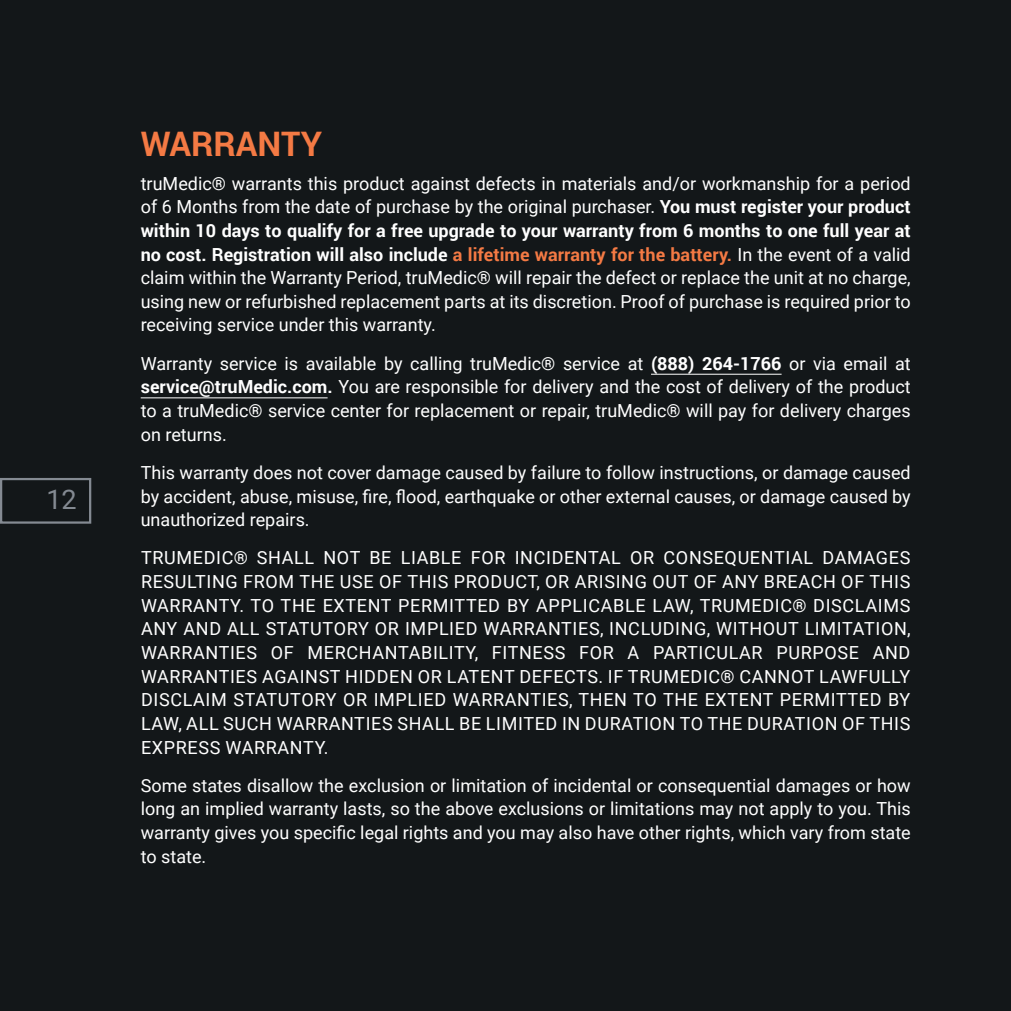
<style>
.page{position:relative;width:1011px;height:1011px;background:#fff}
.page>*{position:absolute;margin:0;border:0;box-sizing:border-box;transform-origin:0 0}
.Warnings___Caution{font:700 33.75px "Roboto";color:#f47a44}
.t1{font:27px "Roboto";color:#848a92}
.Body_Copy{font:18px/23.6px "Roboto";color:#fff;text-align:justify}
.s1{font-weight:700}
.s2{font-weight:700;color:#f47a44}
</style>
<div class="page">
<div style="left:0;top:0;width:991px;height:1010px;background:#131719"></div>
<div style="left:991px;top:0;width:19px;height:1010px;background:#131719"></div>
<div style="left:0;top:478px;width:91px;height:45px;border:2px solid #848a92"></div>
<hr style="left:651px;top:374px;width:130px;height:1px;background:#fff">
<hr style="left:141px;top:397px;width:186px;height:1px;background:#fff">
<h2 class="t1" style="left:46px;top:480px;width:32px">12</h2>
<p class="Warnings___Caution" style="left:141px;top:120px;width:183px">WARRANTY</p>
<p class="Body_Copy" style="left:141px;top:171px;width:771px">truMedic® warrants this product against defects in materials and/or workmanship for a period of 6 Months from the date of purchase by the original purchaser. <span class="s1">You must register your product within 10 days to qualify for a free upgrade to your warranty from 6 months to one full year at no cost. Registration will also include</span> <span class="s2">a lifetime warranty for the battery.</span> In the event of a valid claim within the Warranty Period, truMedic® will repair the defect or replace the unit at no charge, using new or refurbished replacement parts at its discretion. Proof of purchase is required prior to receiving service under this warranty.</p>
<p class="Body_Copy" style="left:141px;top:351px;width:771px">Warranty service is available by calling truMedic® service at <span class="s1">(888) 264-1766</span> or via email at <span class="s1">service@truMedic.com.</span> You are responsible for delivery and the cost of delivery of the product to a truMedic® service center for replacement or repair, truMedic® will pay for delivery charges on returns.</p>
<p class="Body_Copy" style="left:141px;top:460px;width:771px">This warranty does not cover damage caused by failure to follow instructions, or damage caused by accident, abuse, misuse, fire, flood, earthquake or other external causes, or damage caused by unauthorized repairs.</p>
<p class="Body_Copy" style="left:141px;top:545px;width:771px">TRUMEDIC® SHALL NOT BE LIABLE FOR INCIDENTAL OR CONSEQUENTIAL DAMAGES RESULTING FROM THE USE OF THIS PRODUCT, OR ARISING OUT OF ANY BREACH OF THIS WARRANTY. TO THE EXTENT PERMITTED BY APPLICABLE LAW, TRUMEDIC® DISCLAIMS ANY AND ALL STATUTORY OR IMPLIED WARRANTIES, INCLUDING, WITHOUT LIMITATION, WARRANTIES OF MERCHANTABILITY, FITNESS FOR A PARTICULAR PURPOSE AND WARRANTIES AGAINST HIDDEN OR LATENT DEFECTS. IF TRUMEDIC® CANNOT LAWFULLY DISCLAIM STATUTORY OR IMPLIED WARRANTIES, THEN TO THE EXTENT PERMITTED BY LAW, ALL SUCH WARRANTIES SHALL BE LIMITED IN DURATION TO THE DURATION OF THIS EXPRESS WARRANTY.</p>
<p class="Body_Copy" style="left:141px;top:772px;width:771px">Some states disallow the exclusion or limitation of incidental or consequential damages or how long an implied warranty lasts, so the above exclusions or limitations may not apply to you. This warranty gives you specific legal rights and you may also have other rights, which vary from state to state.</p>
</div>
